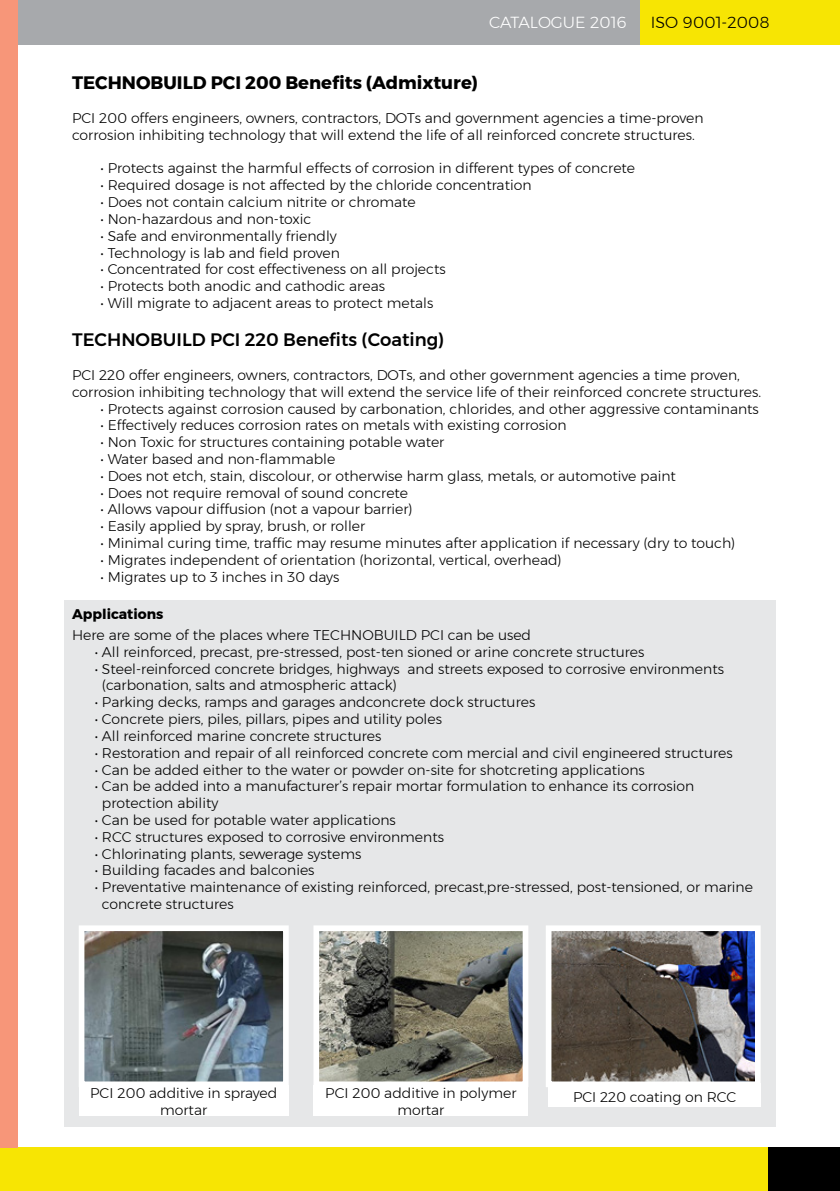
<style>
.page{position:relative;width:840px;height:1191px;background:#fff}
.page>*{position:absolute;margin:0;border:0;box-sizing:border-box;transform-origin:0 0}
.t1{font:700 18px "Montserrat";color:#000}
.t2{font:500 18px "Montserrat";color:#000}
.t3{font:300 16px "Montserrat";color:#fff}
.t4{font:300 16px "Montserrat";color:#000}
.t5{font:300 14px/16.8px "Montserrat";color:#000}
.t6{font:700 14px "Montserrat";color:#000}
</style>
<div class="page">
<div style="left:767px;top:1147px;width:72px;height:44px;background:#000"></div>
<div style="left:0;top:1147px;width:767px;height:44px;background:#f7e503"></div>
<div style="left:0;top:0;width:839px;height:45px;background:#a7a9ac"></div>
<div style="left:639px;top:0;width:200px;height:45px;background:#f7e503"></div>
<div style="left:0;top:0;width:17px;height:1147px;background:#f79679"></div>
<div style="left:64px;top:600px;width:711px;height:526px;background:#e6e7e8"></div>
<img style="left:86px;top:932px;width:195px;height:148px">
<div style="left:79px;top:925px;width:209px;height:162px;border:6px solid #fff"></div>
<img style="left:320px;top:932px;width:201px;height:148px">
<div style="left:313px;top:925px;width:215px;height:162px;border:6px solid #fff"></div>
<img style="left:552px;top:932px;width:201px;height:148px">
<div style="left:545px;top:925px;width:215px;height:162px;border:6px solid #fff"></div>
<div style="left:79px;top:1084px;width:209px;height:31px;background:#fff"></div>
<div style="left:313px;top:1084px;width:215px;height:31px;background:#fff"></div>
<div style="left:548px;top:1083px;width:212px;height:24px;background:#fff"></div>
<p class="t3" style="left:489px;top:11px;width:139px">CATALOGUE 2016</p>
<p class="t4" style="left:650px;top:11px;width:120px">ISO 9001-2008</p>
<p class="t1" style="left:72px;top:69px;width:407px">TECHNOBUILD PCI 200 Benefits (Admixture)</p>
<p class="t5" style="left:72px;top:109px;width:632px">PCI 200 offers engineers, owners, contractors, DOTs and government agencies a time-proven corrosion inhibiting technology that will extend the life of all reinforced concrete structures.</p>
<p class="t5" style="left:100px;top:160px;width:536px">• Protects against the harmful effects of corrosion in different types of concrete</p>
<p class="t5" style="left:100px;top:177px;width:432px">• Required dosage is not affected by the chloride concentration</p>
<p class="t5" style="left:100px;top:193px;width:317px">• Does not contain calcium nitrite or chromate</p>
<p class="t5" style="left:100px;top:210px;width:212px">• Non-hazardous and non-toxic</p>
<p class="t5" style="left:100px;top:227px;width:238px">• Safe and environmentally friendly</p>
<p class="t5" style="left:100px;top:244px;width:241px">• Technology is lab and field proven</p>
<p class="t5" style="left:100px;top:261px;width:346px">• Concentrated for cost effectiveness on all projects</p>
<p class="t5" style="left:100px;top:277px;width:286px">• Protects both anodic and cathodic areas</p>
<p class="t5" style="left:100px;top:294px;width:334px">• Will migrate to adjacent areas to protect metals</p>
<p class="t2" style="left:72px;top:326px;width:373px">TECHNOBUILD PCI 220 Benefits (Coating)</p>
<p class="t5" style="left:72px;top:366px;width:690px">PCI 220 offer engineers, owners, contractors, DOTs, and other government agencies a time proven, corrosion inhibiting technology that will extend the service life of their reinforced concrete structures.</p>
<p class="t5" style="left:100px;top:400px;width:659px">• Protects against corrosion caused by carbonation, chlorides, and other aggressive contaminants</p>
<p class="t5" style="left:100px;top:417px;width:467px">• Effectively reduces corrosion rates on metals with existing corrosion</p>
<p class="t5" style="left:100px;top:433px;width:345px">• Non Toxic for structures containing potable water</p>
<p class="t5" style="left:100px;top:450px;width:236px">• Water based and non-flammable</p>
<p class="t5" style="left:100px;top:467px;width:576px">• Does not etch, stain, discolour, or otherwise harm glass, metals, or automotive paint</p>
<p class="t5" style="left:100px;top:484px;width:309px">• Does not require removal of sound concrete</p>
<p class="t5" style="left:100px;top:501px;width:313px">• Allows vapour diffusion (not a vapour barrier)</p>
<p class="t5" style="left:100px;top:517px;width:266px">• Easily applied by spray, brush, or roller</p>
<p class="t5" style="left:100px;top:534px;width:636px">• Minimal curing time, traffic may resume minutes after application if necessary (dry to touch)</p>
<p class="t5" style="left:100px;top:551px;width:462px">• Migrates independent of orientation (horizontal, vertical, overhead)</p>
<p class="t5" style="left:100px;top:568px;width:240px">• Migrates up to 3 inches in 30 days</p>
<p class="t6" style="left:72px;top:603px;width:93px">Applications</p>
<p class="t5" style="left:72px;top:626px;width:460px">Here are some of the places where TECHNOBUILD PCI can be used</p>
<p class="t5" style="left:95px;top:643px;width:551px">• All reinforced, precast, pre-stressed, post-ten sioned or arine concrete structures</p>
<p class="t5" style="left:102px;top:660px;width:623px;text-indent:-7px">• Steel-reinforced concrete bridges, highways and streets exposed to corrosive environments (carbonation, salts and atmospheric attack)</p>
<p class="t5" style="left:95px;top:693px;width:442px">• Parking decks, ramps and garages andconcrete dock structures</p>
<p class="t5" style="left:95px;top:710px;width:348px">• Concrete piers, piles, pillars, pipes and utility poles</p>
<p class="t5" style="left:95px;top:727px;width:288px">• All reinforced marine concrete structures</p>
<p class="t5" style="left:95px;top:744px;width:639px">• Restoration and repair of all reinforced concrete com mercial and civil engineered structures</p>
<p class="t5" style="left:95px;top:761px;width:551px">• Can be added either to the water or powder on-site for shotcreting applications</p>
<p class="t5" style="left:102px;top:777px;width:593px;text-indent:-7px">• Can be added into a manufacturer’s repair mortar formulation to enhance its corrosion protection ability</p>
<p class="t5" style="left:95px;top:811px;width:302px">• Can be used for potable water applications</p>
<p class="t5" style="left:95px;top:828px;width:350px">• RCC structures exposed to corrosive environments</p>
<p class="t5" style="left:95px;top:845px;width:268px">• Chlorinating plants, sewerage systems</p>
<p class="t5" style="left:95px;top:861px;width:221px">• Building facades and balconies</p>
<p class="t5" style="left:102px;top:878px;width:652px;text-indent:-7px">• Preventative maintenance of existing reinforced, precast,pre-stressed, post-tensioned, or marine concrete structures</p>
<p class="t5" style="left:90px;top:1084px;width:188px;text-align:center">PCI 200 additive in sprayed mortar</p>
<p class="t5" style="left:325px;top:1084px;width:192px;text-align:center">PCI 200 additive in polymer mortar</p>
<p class="t5" style="left:572px;top:1088px;width:165px">PCI 220 coating on RCC</p>
</div>
